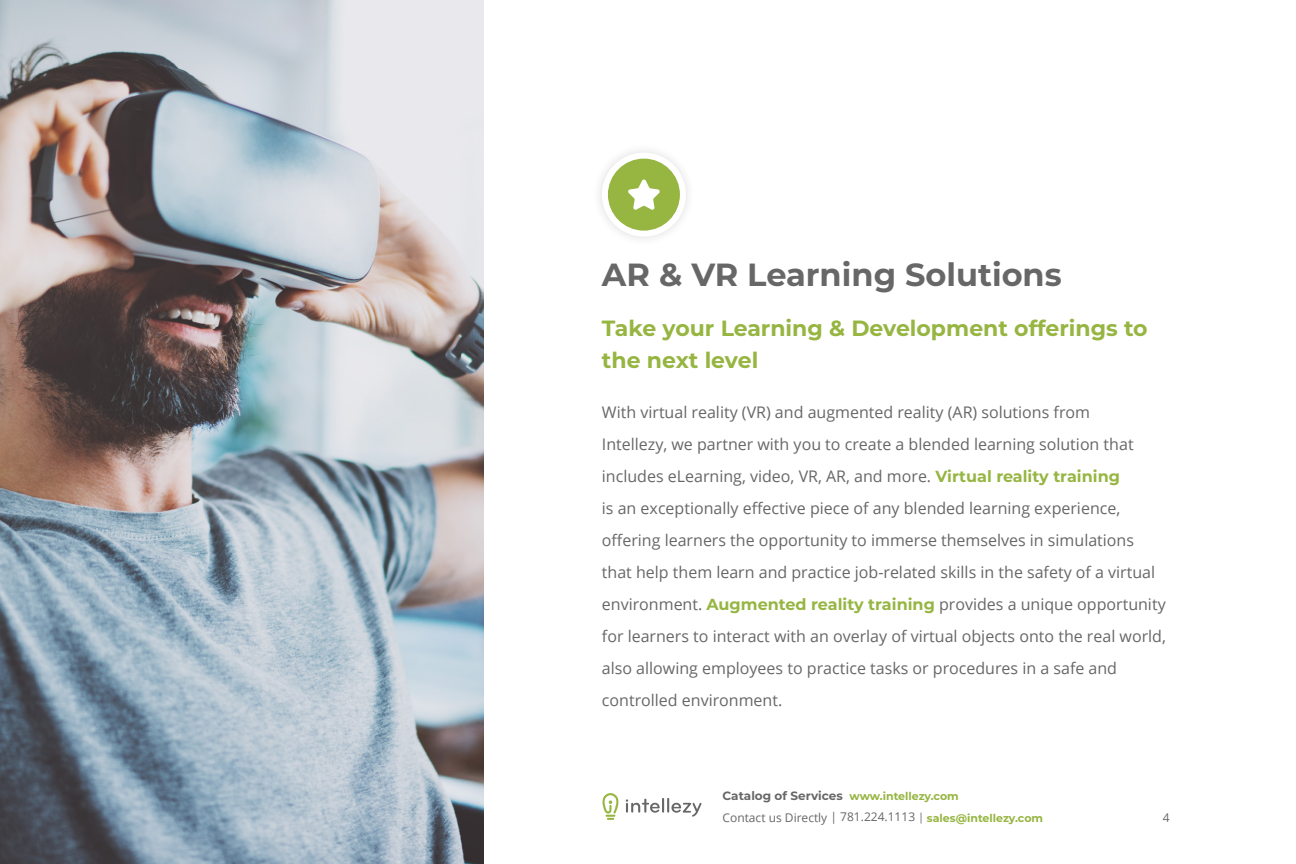
<style>
.page{position:relative;width:1296px;height:864px;background:#fff}
.page>*{position:absolute;margin:0;border:0;box-sizing:border-box;transform-origin:0 0}
.Service_Name{font:700 32px "Montserrat";color:#676767}
.Service_Subheader{font:700 22px/32px "Montserrat";color:#96b541}
.Service_Description{font:16px/32px "Open Sans";color:#676767}
.t1{font:12px "Open Sans";color:#676767}
.t2{font:700 12px "Montserrat";color:#676767}
.s1{font-family:"Montserrat";font-weight:700;color:#96b541}
.s2{font-size:11px;color:#96b541}
.s3{font-size:11px}
.s4{font-family:"Montserrat";font-weight:700;font-size:11px;color:#96b541}
</style>
<div class="page">
<svg style="left:626px;top:798px;width:75px;height:19px"></svg>
<svg style="left:602px;top:793px;width:17px;height:27px"></svg>
<img style="left:0;top:0;width:484px;height:864px">
<div style="left:608px;top:159px;width:72px;height:72px;background:#96b541;border-radius:50%"></div>
<svg style="left:628px;top:179px;width:32px;height:31px"></svg>
<p class="Service_Name" style="left:602px;top:252px;width:461px">AR &amp; VR Learning Solutions</p>
<p class="Service_Subheader" style="left:602px;top:312px;width:547px">Take your Learning &amp; Development offerings to the next level</p>
<p class="Service_Description" style="left:602px;top:396px;width:566px">With virtual reality (VR) and augmented reality (AR) solutions from<br>Intellezy, we partner with you to create a blended learning solution that includes eLearning, video, VR, AR, and more. <span class="s1">Virtual reality training<br></span>is an exceptionally effective piece of any blended learning experience, offering learners the opportunity to immerse themselves in simulations that help them learn and practice job-related skills in the safety of a virtual environment. <span class="s1">Augmented reality training</span> provides a unique opportunity for learners to interact with an overlay of virtual objects onto the real world, also allowing employees to practice tasks or procedures in a safe and controlled environment.</p>
<p class="t2" style="left:723px;top:788px;width:238px">Catalog of Services <span class="s2">www.intellezy.com</span></p>
<p class="t1" style="left:723px;top:809px;width:322px">Contact us Directly | 781.224.1113 <span class="s3">|</span> <span class="s4">sales@intellezy.com</span></p>
<p class="t1" style="left:1163px;top:809px;width:8px">4</p>
</div>
